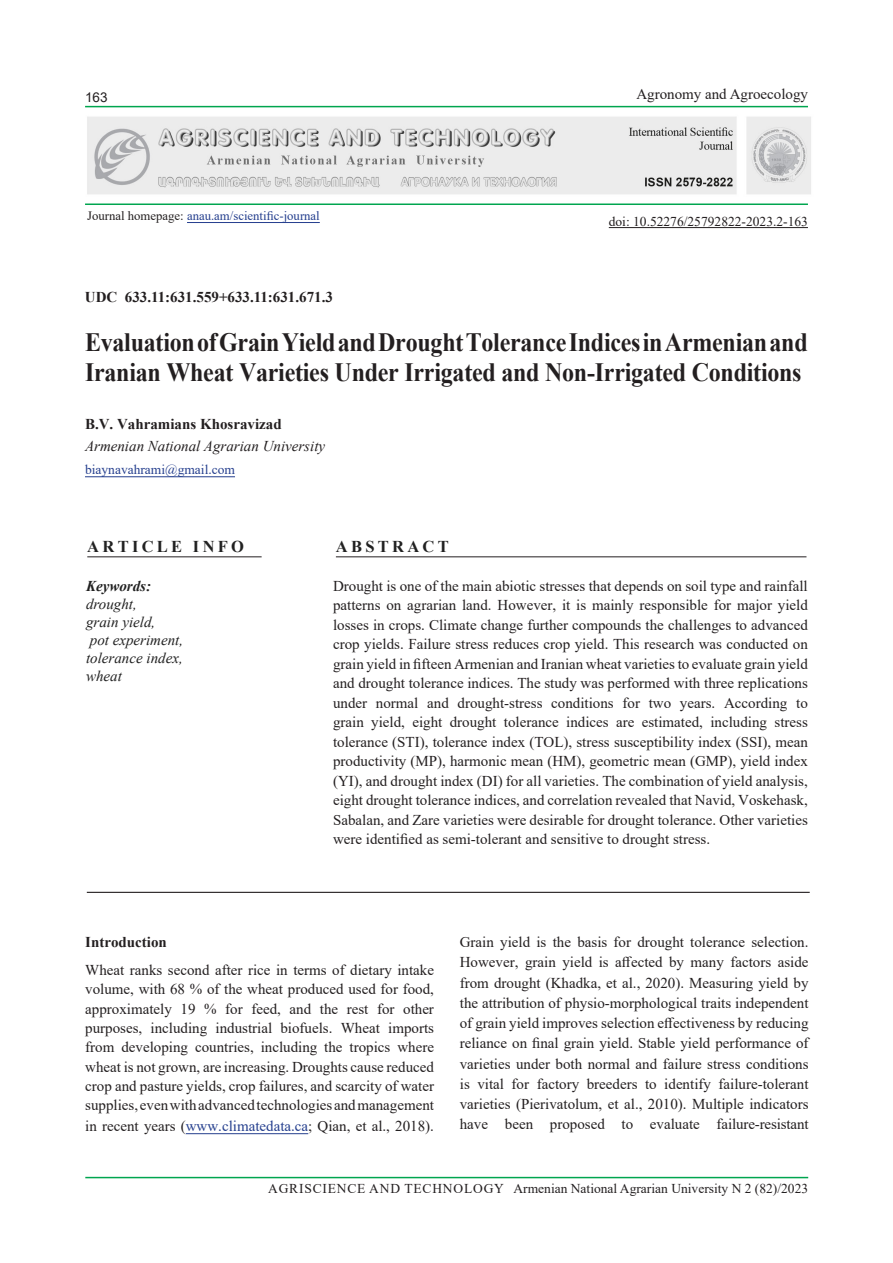
<style>
.page{position:relative;width:893px;height:1263px;background:#fff}
.page>*{position:absolute;margin:0;border:0;box-sizing:border-box;transform-origin:0 0}
.t1{font:700 26.4px/30px "Times New Roman";letter-spacing:-.01em;color:#231f20;scale:.91 1}
.HTML_Preformatted{font:700 16.5px "Times New Roman";letter-spacing:.2em;color:#212121}
.TEXT{font:15px/19.5px "Times New Roman";color:#231f20;text-align:justify}
.TEXT-2{font:700 15px "Times New Roman";color:#231f20}
.t2{font:italic 15px "Times New Roman";color:#212121}
.t3{font:italic 15px "Times New Roman";color:#231f20}
.t4{font:italic 700 15px "Times New Roman";color:#212121}
.TEXT-3{font:13.5px "Times New Roman";color:#231f20}
.t5{font:13.5px "Times New Roman";color:#253f8e}
.t6{font:13.5px "Arial";color:#231f20}
.t7{font:12.75px "Times New Roman";color:#253f8e}
.s1{color:#231f20}
.s2{color:#253f8e}
</style>
<div class="page">
<hr style="left:85px;top:1177px;width:723px;height:1px;background:#00a54f">
<hr style="left:85px;top:106px;width:723px;height:1px;background:#00a54f">
<hr style="left:187px;top:222px;width:133px;height:1px;background:#253f8e">
<hr style="left:85px;top:203px;width:723px;height:2px;background:#00a54f">
<img style="left:87px;top:117px;width:724px;height:77px">
<hr style="left:186px;top:1133px;width:122px;height:1px;background:#253f8e">
<hr style="left:85px;top:476px;width:150px;height:1px;background:#253f8e">
<hr style="left:87px;top:556px;width:175px;height:1px;background:#231f20">
<hr style="left:87px;top:892px;width:723px;height:1px;background:#231f20">
<hr style="left:336px;top:556px;width:470px;height:1px;background:#231f20">
<hr style="left:609px;top:227px;width:199px;height:1px;background:#231f20">
<p class="t6" style="left:85px;top:88px;width:24px">163</p>
<p class="TEXT" style="left:636px;top:83px;width:173px">Agronomy and Agroecology</p>
<p class="t7" style="left:87px;top:206px;width:234px"><span class="s1">Journal homepage:</span> anau.am/scientific-journal</p>
<p class="TEXT-2" style="left:85px;top:287px;width:250px">UDC 633.11:631.559+633.11:631.671.3</p>
<p class="TEXT-3" style="left:609px;top:212px;width:201px">doi: 10.52276/25792822-2023.2-163</p>
<p class="t1" style="left:85px;top:326px;width:796px">Evaluation of Grain Yield and Drought Tolerance Indices in Armenian and<br>Iranian Wheat Varieties Under Irrigated and Non-Irrigated Conditions</p>
<p class="TEXT-2" style="left:85px;top:413px;width:198px">B.V. Vahramians Khosravizad</p>
<p class="t3" style="left:85px;top:436px;width:242px">Armenian National Agrarian University</p>
<p class="t5" style="left:85px;top:460px;width:152px">biaynavahrami@gmail.com</p>
<p class="HTML_Preformatted" style="left:87px;top:534px;width:158px">ARTICLE INFO</p>
<p class="t4" style="left:86px;top:576px;width:66px">Keywords:</p>
<p class="t2" style="left:86px;top:594px;width:52px">drought,</p>
<p class="t2" style="left:86px;top:612px;width:71px">grain yield,</p>
<p class="t2" style="left:90px;top:630px;width:95px">pot experiment,</p>
<p class="t2" style="left:86px;top:648px;width:98px">tolerance index,</p>
<p class="t2" style="left:86px;top:666px;width:37px">wheat</p>
<p class="HTML_Preformatted" style="left:336px;top:534px;width:114px">ABSTRACT</p>
<p class="TEXT" style="left:333px;top:575px;width:476px">Drought is one of the main abiotic stresses that depends on soil type and rainfall patterns on agrarian land. However, it is mainly responsible for major yield losses in crops. Climate change further compounds the challenges to advanced crop yields. Failure stress reduces crop yield. This research was conducted on grain yield in fifteen Armenian and Iranian wheat varieties to evaluate grain yield and drought tolerance indices. The study was performed with three replications under normal and drought-stress conditions for two years. According to grain yield, eight drought tolerance indices are estimated, including stress tolerance (STI), tolerance index (TOL), stress susceptibility index (SSI), mean productivity (MP), harmonic mean (HM), geometric mean (GMP), yield index (YI), and drought index (DI) for all varieties. The combination of yield analysis, eight drought tolerance indices, and correlation revealed that Navid, Voskehask, Sabalan, and Zare varieties were desirable for drought tolerance. Other varieties were identified as semi-tolerant and sensitive to drought stress.</p>
<p class="TEXT-2" style="left:85px;top:931px;width:83px">Introduction</p>
<p class="TEXT" style="left:85px;top:960px;width:350px">Wheat ranks second after rice in terms of dietary intake volume, with 68 % of the wheat produced used for food, approximately 19 % for feed, and the rest for other purposes, including industrial biofuels. Wheat imports from developing countries, including the tropics where wheat is not grown, are increasing. Droughts cause reduced crop and pasture yields, crop failures, and scarcity of water supplies, even with advanced technologies and management in recent years (<span class="s2">www.climatedata.ca</span>; Qian, et al., 2018).</p>
<p class="TEXT" style="left:460px;top:931px;width:350px;line-height:20.2px">Grain yield is the basis for drought tolerance selection.<br>However, grain yield is affected by many factors aside from drought (Khadka, et al., 2020). Measuring yield by the attribution of physio-morphological traits independent of grain yield improves selection effectiveness by reducing reliance on final grain yield. Stable yield performance of varieties under both normal and failure stress conditions is vital for factory breeders to identify failure-tolerant varieties (Pierivatolum, et al., 2010). Multiple indicators have been proposed to evaluate failure-resistant</p>
<p class="TEXT-3" style="left:268px;top:1179px;width:541px">AGRISCIENCE AND TECHNOLOGY Armenian National Agrarian University N 2 (82)/2023</p>
</div>
